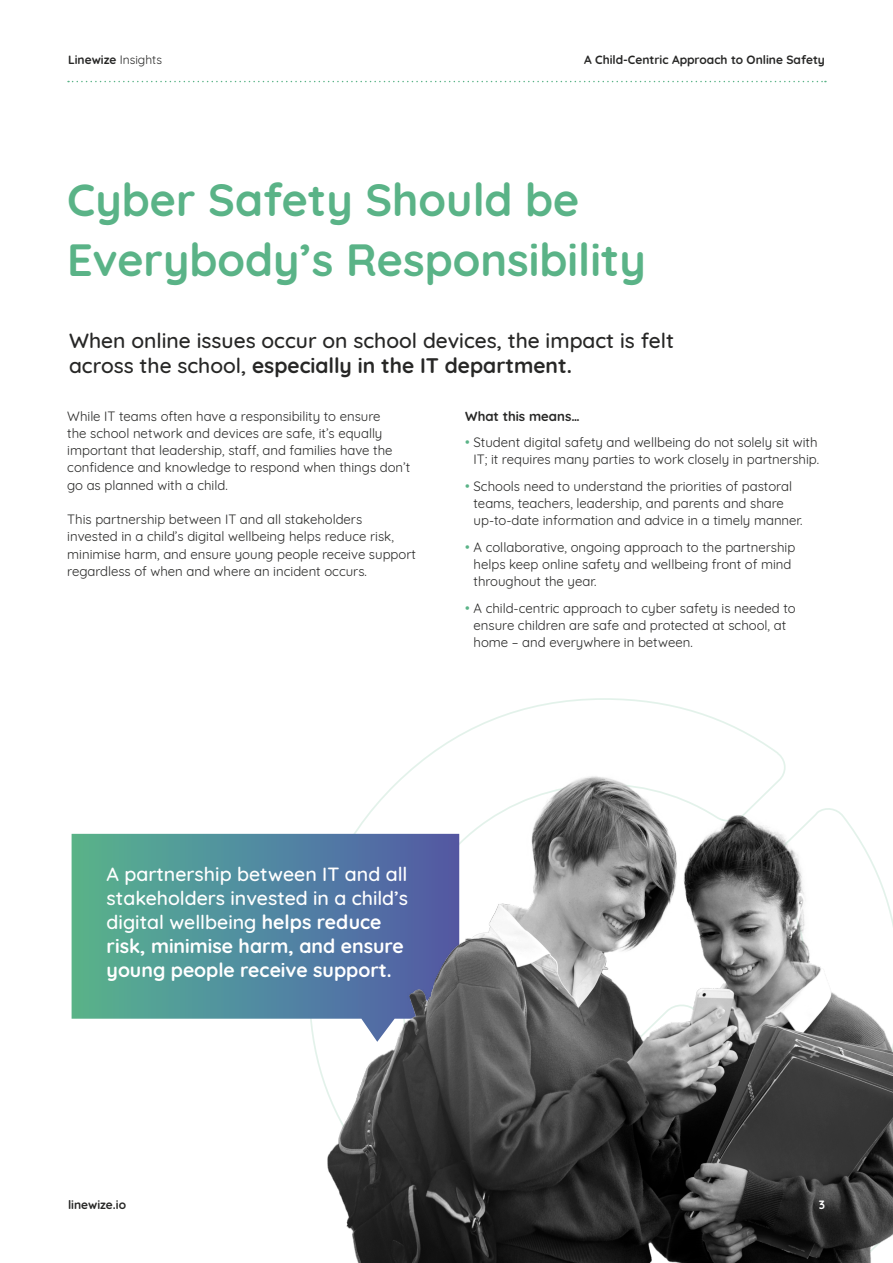
<style>
.page{position:relative;width:893px;height:1263px;background:#fff}
.page>*{position:absolute;margin:0;border:0;box-sizing:border-box;transform-origin:0 0}
.t1{font:700 45px/60px "Quicksand";color:#5ab387}
.t2{font:500 21px/25.2px "Quicksand";color:#272726}
.t3{font:500 19.5px/24px "Quicksand";color:#fff}
.t4{font:13.2px/17.2px "Quicksand";color:#272726}
.t5{font:700 13.2px "Quicksand";color:#272726}
.t6{font:700 12px "Quicksand";color:#272726}
.t7{font:700 12px "Quicksand";color:#fff}
.s1{font-weight:400}
.s2{font-weight:700}
.s3{font-size:13.5px;color:#5ab387}
</style>
<div class="page">
<svg style="left:68px;top:81px;width:758px;height:1px"></svg>
<svg style="left:72px;top:834px;width:217px;height:185px;background:#549c98"></svg>
<img style="left:289px;top:736px;width:604px;height:527px">
<p class="t6" style="left:68px;top:50px;width:96px">Linewize <span class="s1">Insights</span></p>
<p class="t6" style="left:584px;top:50px;width:242px">A Child-Centric Approach to Online Safety</p>
<h1 class="t1" style="left:67px;top:166px;width:580px">Cyber Safety Should be<br>Everybody’s Responsibility</h1>
<h2 class="t2" style="left:69px;top:326px;width:606px">When online issues occur on school devices, the impact is felt across the school, <span class="s2">especially in the IT department.</span></h2>
<p class="t4" style="left:67px;top:406px;width:344px">While IT teams often have a responsibility to ensure<br>the school network and devices are safe, it’s equally important that leadership, staff, and families have the confidence and knowledge to respond when things don’t go as planned with a child.</p>
<p class="t4" style="left:67px;top:509px;width:350px">This partnership between IT and all stakeholders invested in a child’s digital wellbeing helps reduce risk, minimise harm, and ensure young people receive support regardless of when and where an incident occurs.</p>
<p class="t5" style="left:465px;top:405px;width:116px">What this means…</p>
<p class="t4" style="left:465px;top:432px;width:355px;text-align:right"><span class="s3">•</span> Student digital safety and wellbeing do not solely sit with<br>IT; it requires many parties to work closely in partnership.</p>
<p class="t4" style="left:473px;top:476px;width:331px;text-indent:-8px"><span class="s3">•</span> Schools need to understand the priorities of pastoral teams, teachers, leadership, and parents and share up-to-date information and advice in a timely manner.</p>
<p class="t4" style="left:473px;top:537px;width:323px;text-indent:-8px"><span class="s3">•</span> A collaborative, ongoing approach to the partnership helps keep online safety and wellbeing front of mind throughout the year.</p>
<p class="t4" style="left:473px;top:598px;width:324px;text-indent:-8px"><span class="s3">•</span> A child-centric approach to cyber safety is needed to ensure children are safe and protected at school, at home – and everywhere in between.</p>
<h3 class="t3" style="left:107px;top:860px;width:303px">A partnership between IT and all stakeholders invested in a child’s digital wellbeing <span class="s2">helps reduce risk, minimise harm, and ensure young people receive support.</span></h3>
<p class="t6" style="left:68px;top:1195px;width:60px">linewize.io</p>
<p class="t7" style="left:819px;top:1195px;width:8px">3</p>
</div>
